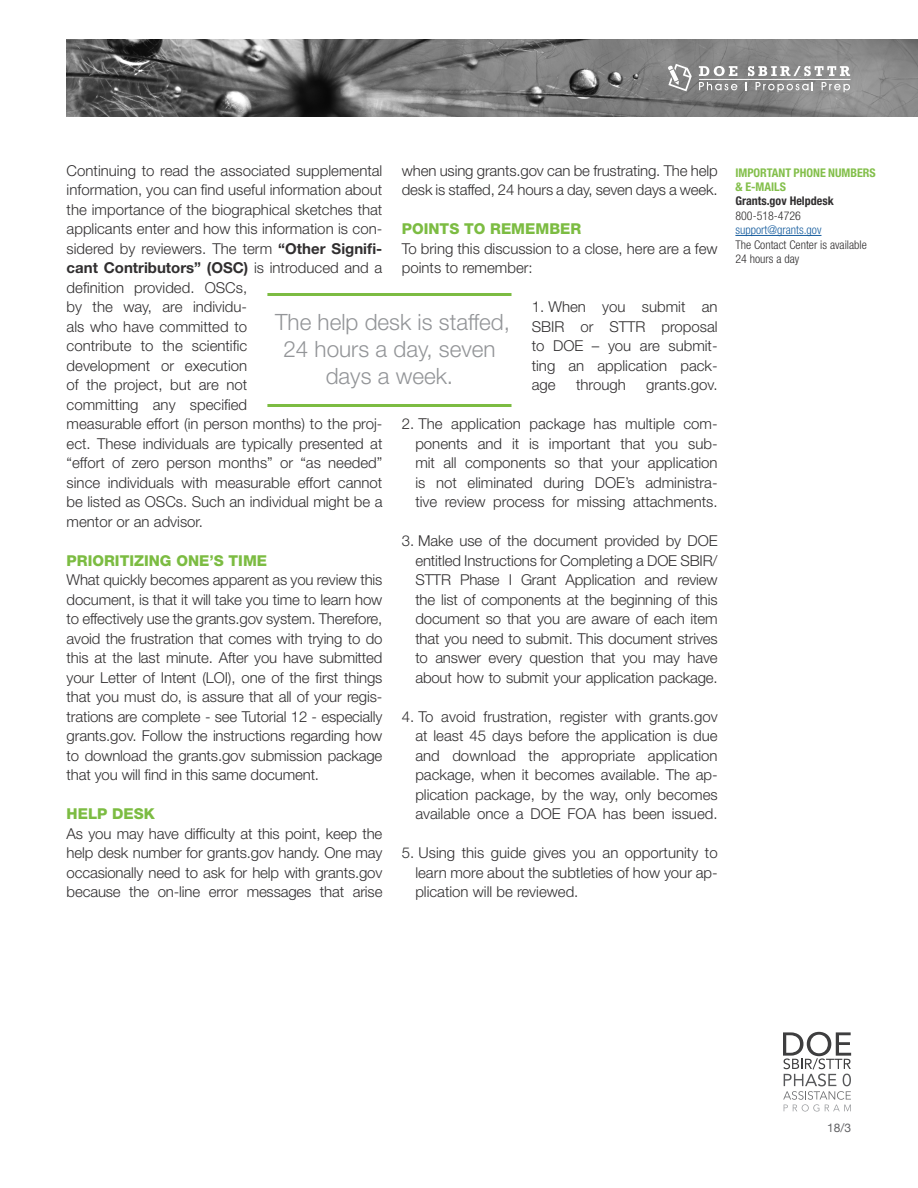
<style>
.page{position:relative;width:918px;height:1188px;background:#fff}
.page>*{position:absolute;margin:0;border:0;box-sizing:border-box;transform-origin:0 0}
.Pull_Quote{font:300 22.5px/27px "Helvetica Neue";color:#939598;text-align:center}
.t1{font:300 15px/19.5px "Helvetica Neue";color:#312f30;text-align:justify}
.h_1_1{font:800 15px "Helvetica Neue";color:#7cbc42}
.side_bar__More_info{font:300 condensed 12px/14.4px "Helvetica Neue";color:#312f30}
.t2{font:700 condensed 12px/14.4px "Helvetica Neue";color:#83bf4b}
.side_bar__More_info-2{font:700 condensed 12px "Helvetica Neue";color:#312f30}
.side_bar__More_info-3{font:300 condensed 12px "Helvetica Neue";color:#175d9e}
.t3{font:12px "Helvetica Neue";color:#636366}
.s1{font-weight:700}
</style>
<div class="page">
<hr style="left:267px;top:293px;width:245px;height:3px;background:#7cbc42">
<hr style="left:267px;top:404px;width:245px;height:3px;background:#7cbc42">
<hr style="left:735px;top:235px;width:86px;height:1px;background:#175d9e">
<img style="left:67px;top:39px;width:851px;height:78px">
<svg style="left:699px;top:66px;width:38px;height:10px"></svg>
<svg style="left:748px;top:66px;width:102px;height:10px"></svg>
<svg style="left:699px;top:82px;width:38px;height:8px"></svg>
<svg style="left:756px;top:82px;width:57px;height:10px"></svg>
<svg style="left:822px;top:82px;width:28px;height:10px"></svg>
<hr style="left:699px;top:79px;width:152px;height:1px;background:#fff">
<svg style="left:668px;top:64px;width:24px;height:27px"></svg>
<svg style="left:783px;top:1032px;width:68px;height:80px"></svg>
<p class="t1" style="left:67px;top:160px;width:317px;text-align:left">Continuing to read the associated supplemental information, you can find useful information about the importance of the biographical sketches that applicants enter and how this information is con&shy;sidered by reviewers. The term <span class="s1">“Other Signifi&shy;cant Contributors” (OSC)</span> is introduced and a definition provided. OSCs,<br>by the way, are individu-<br>als who have committed to<br>contribute to the scientific<br>development or execution<br>of the project, but are not<br>committing any specified<br>measurable effort (in person months) to the proj&shy;ect. These individuals are typically presented at “effort of zero person months” or “as needed” since individuals with measurable effort cannot be listed as OSCs. Such an individual might be a mentor or an advisor.</p>
<p class="h_1_1" style="left:67px;top:551px;width:202px">PRIORITIZING ONE’S TIME</p>
<p class="t1" style="left:67px;top:570px;width:317px">What quickly becomes apparent as you review this document, is that it will take you time to learn how to effectively use the grants.gov system. Therefore, avoid the frustration that comes with trying to do this at the last minute. After you have submitted your Letter of Intent (LOI), one of the first things that you must do, is assure that all of your regis&shy;trations are complete - see Tutorial 12 - especially grants.gov. Follow the instructions regarding how to download the grants.gov submission package that you will find in this same document.</p>
<p class="h_1_1" style="left:67px;top:805px;width:90px">HELP DESK</p>
<p class="t1" style="left:67px;top:823px;width:317px">As you may have difficulty at this point, keep the help desk number for grants.gov handy. One may occasionally need to ask for help with grants.gov because the on-line error messages that arise</p>
<p class="t1" style="left:402px;top:160px;width:317px">when using grants.gov can be frustrating. The help desk is staffed, 24 hours a day, seven days a week.</p>
<p class="h_1_1" style="left:402px;top:220px;width:181px">POINTS TO REMEMBER</p>
<p class="t1" style="left:402px;top:238px;width:317px">To bring this discussion to a close, here are a few points to remember:</p>
<p class="t1" style="left:532px;top:297px;width:187px">1. When you submit an SBIR or STTR proposal to DOE – you are submit&shy;ting an application pack&shy;age</p>
<p class="Pull_Quote" style="left:275px;top:308px;width:237px">The help desk is staffed,<br>24 hours a day, seven days a week.</p>
<p class="t1" style="left:576px;top:375px;width:51px">through</p>
<p class="t1" style="left:646px;top:375px;width:73px">grants.gov.</p>
<p class="t1" style="left:415px;top:414px;width:304px;text-indent:-14px">2. The application package has multiple com&shy;ponents and it is important that you sub&shy;mit all components so that your application is not eliminated during DOE’s administra&shy;tive review process for missing attachments.</p>
<p class="t1" style="left:415px;top:531px;width:304px;text-indent:-14px">3. Make use of the document provided by DOE entitled Instructions for Completing a DOE SBIR/ STTR Phase I Grant Application and review the list of components at the beginning of this document so that you are aware of each item that you need to submit. This document strives to answer every question that you may have about how to submit your application package.</p>
<p class="t1" style="left:415px;top:706px;width:304px;text-indent:-14px">4. To avoid frustration, register with grants.gov at least 45 days before the application is due and download the appropriate application package, when it becomes available. The ap&shy;plication package, by the way, only becomes available once a DOE FOA has been issued.</p>
<p class="t1" style="left:415px;top:843px;width:304px;text-indent:-14px">5. Using this guide gives you an opportunity to learn more about the subtleties of how your ap&shy;plication will be reviewed.</p>
<p class="t2" style="left:735px;top:165px;width:142px">IMPORTANT PHONE NUMBERS &amp; E-MAILS</p>
<p class="side_bar__More_info-2" style="left:735px;top:194px;width:100px">Grants.gov Helpdesk</p>
<p class="side_bar__More_info" style="left:735px;top:208px;width:67px">800-518-4726</p>
<p class="side_bar__More_info-3" style="left:735px;top:223px;width:88px">support@grants.gov</p>
<p class="side_bar__More_info" style="left:735px;top:237px;width:133px">The Contact Center is available<br>24 hours a day</p>
<p class="t3" style="left:827px;top:1119px;width:26px">18/3</p>
</div>
